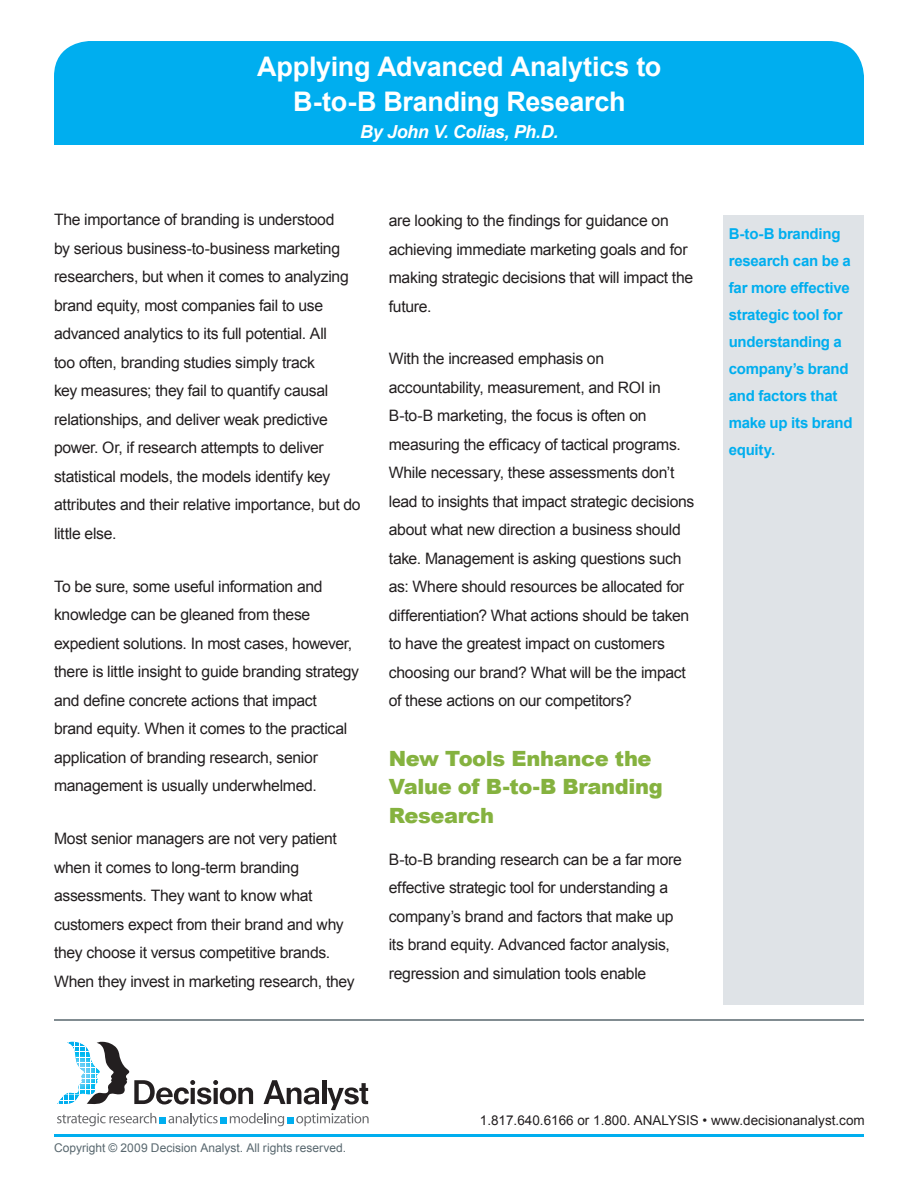
<style>
.page{position:relative;width:918px;height:1188px;background:#fff}
.page>*{position:absolute;margin:0;border:0;box-sizing:border-box;transform-origin:0 0}
.t1{font:700 27px "Arial";letter-spacing:-.01em;color:#fff}
.Orange_Headings{font:900 21px/28.5px "Arial";letter-spacing:-.02em;color:#85b23f}
.t2{font:italic 700 18px "Arial";letter-spacing:-.025em;color:#fff}
.Paragraph_Style_1{font:15.75px/28.5px "Arial";letter-spacing:-.02em;color:#231f20}
.sidebar{font:700 15px/27px "Arial";letter-spacing:-.015em;color:#00aeef}
.t3{font:13.5px "Arial";color:#231f20}
.t4{font:12px "Arial";letter-spacing:.005em;color:#58676e}
</style>
<div class="page">
<hr style="left:54px;top:1134px;width:810px;height:3px;background:#00aeef">
<hr style="left:54px;top:1019px;width:810px;height:2px;background:#58676e">
<div style="left:54px;top:41px;width:810px;height:103px;background:#00aeef;border-radius:36px"></div>
<div style="left:54px;top:79px;width:810px;height:66px;background:#00aeef"></div>
<svg style="left:57px;top:1042px;width:312px;height:84px"></svg>
<div style="left:724px;top:215px;width:140px;height:789px;background:#dfe3e7"></div>
<p class="t1" style="left:257px;top:49px;width:406px">Applying Advanced Analytics to</p>
<p class="t1" style="left:293px;top:83px;width:334px">B-to-B Branding Research</p>
<p class="t2" style="left:360px;top:120px;width:200px">By John V. Colias, Ph.D.</p>
<p class="Paragraph_Style_1" style="left:54px;top:206px;width:308px">The importance of branding is understood<br>by serious business-to-business marketing researchers, but when it comes to analyzing brand equity, most companies fail to use advanced analytics to its full potential. All<br>too often, branding studies simply track<br>key measures; they fail to quantify causal relationships, and deliver weak predictive power. Or, if research attempts to deliver statistical models, the models identify key attributes and their relative importance, but do little else.</p>
<p class="Paragraph_Style_1" style="left:54px;top:572px;width:307px">To be sure, some useful information and knowledge can be gleaned from these expedient solutions. In most cases, however, there is little insight to guide branding strategy and define concrete actions that impact brand equity. When it comes to the practical application of branding research, senior management is usually underwhelmed.</p>
<p class="Paragraph_Style_1" style="left:54px;top:824px;width:302px">Most senior managers are not very patient when it comes to long-term branding assessments. They want to know what customers expect from their brand and why they choose it versus competitive brands.<br>When they invest in marketing research, they</p>
<p class="Paragraph_Style_1" style="left:389px;top:206px;width:306px">are looking to the findings for guidance on achieving immediate marketing goals and for making strategic decisions that will impact the future.</p>
<p class="Paragraph_Style_1" style="left:389px;top:345px;width:307px">With the increased emphasis on accountability, measurement, and ROI in B-to-B marketing, the focus is often on measuring the efficacy of tactical programs.<br>While necessary, these assessments don’t lead to insights that impact strategic decisions about what new direction a business should take. Management is asking questions such as: Where should resources be allocated for differentiation? What actions should be taken to have the greatest impact on customers choosing our brand? What will be the impact of these actions on our competitors?</p>
<p class="Orange_Headings" style="left:389px;top:744px;width:276px">New Tools Enhance the<br>Value of B-to-B Branding<br>Research</p>
<p class="Paragraph_Style_1" style="left:389px;top:845px;width:295px">B-to-B branding research can be a far more effective strategic tool for understanding a company’s brand and factors that make up its brand equity. Advanced factor analysis, regression and simulation tools enable</p>
<p class="sidebar" style="left:729px;top:221px;width:125px">B-to-B branding research can be a far more effective strategic tool for understanding a company’s brand and factors that make up its brand equity.</p>
<p class="t4" style="left:54px;top:1140px;width:294px">Copyright © 2009 Decision Analyst. All rights reserved.</p>
<p class="t3" style="left:480px;top:1111px;width:386px">1.817.640.6166 or 1.800. ANALYSIS • www.decisionanalyst.com</p>
</div>
